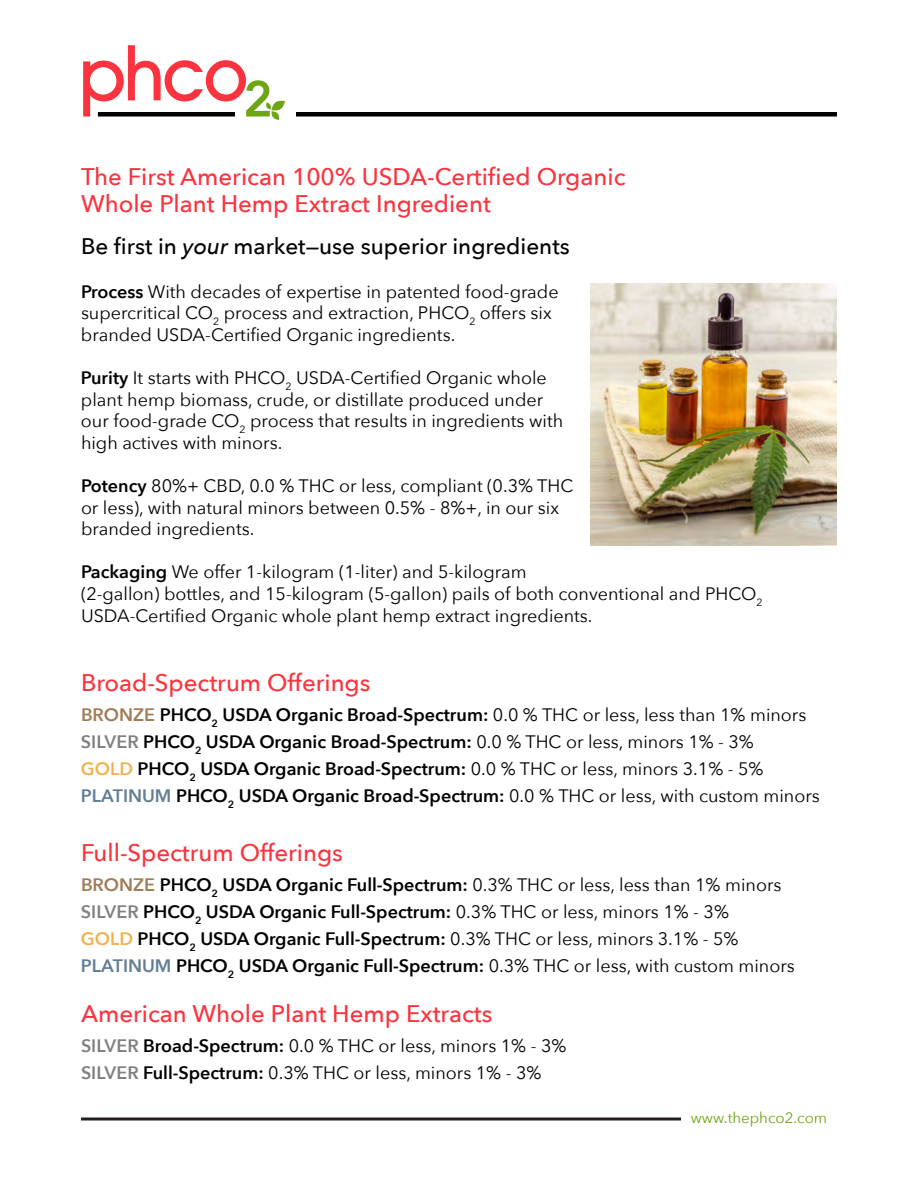
<style>
.page{position:relative;width:918px;height:1188px;background:#fff}
.page>*{position:absolute;margin:0;border:0;box-sizing:border-box;transform-origin:0 0}
.t1{font:500 24px/27px "Avenir Next";color:#fb333e}
.t2{font:500 22.5px "Avenir Next";color:#000}
.t3{font:18px/21.6px "Avenir Next";color:#000}
.t4{font:600 18px/27px "Avenir Next";color:#000}
.t5{font:15px "Avenir Next";color:#6ea516}
.s1{font-style:italic}
.s2{font-weight:600}
.s3{color:#a07d58}
.s4{font-weight:400}
.s5{color:#808080}
.s6{color:#f1b254}
.s7{color:#627e94}
.s8{font-weight:600;color:#808080}
</style>
<div class="page">
<div style="left:98px;top:112px;width:739px;height:5px;background:#000"></div>
<div style="left:235px;top:108px;width:61px;height:13px;background:#fff"></div>
<hr style="left:81px;top:1118px;width:600px;height:2px;background:#231f20">
<svg style="left:83px;top:45px;width:202px;height:75px"></svg>
<img style="left:590px;top:284px;width:247px;height:262px">
<h1 class="t1" style="left:81px;top:163px;width:546px">The First American 100% USDA-Certified Organic<br>Whole Plant Hemp Extract Ingredient</h1>
<p class="t2" style="left:81px;top:227px;width:490px">Be first in <span class="s1">your</span> market—use superior ingredients</p>
<p class="t3" style="left:81px;top:280px;width:479px"><span class="s2">Process</span> With decades of expertise in patented food-grade supercritical CO<sub>2</sub> process and extraction, PHCO<sub>2</sub> offers six branded USDA-Certified Organic ingredients.</p>
<p class="t3" style="left:81px;top:366px;width:484px"><span class="s2">Purity</span> It starts with PHCO<sub>2</sub> USDA-Certified Organic whole plant hemp biomass, crude, or distillate produced under our food-grade CO<sub>2</sub> process that results in ingredients with high actives with minors.</p>
<p class="t3" style="left:81px;top:474px;width:494px"><span class="s2">Potency</span> 80%+ CBD, 0.0 % THC or less, compliant (0.3% THC or less), with natural minors between 0.5% - 8%+, in our six branded ingredients.</p>
<p class="t3" style="left:81px;top:561px;width:683px"><span class="s2">Packaging</span> We offer 1-kilogram (1-liter) and 5-kilogram<br>(2-gallon) bottles, and 15-kilogram (5-gallon) pails of both conventional and PHCO<sub>2<br></sub>USDA-Certified Organic whole plant hemp extract ingredients.</p>
<h1 class="t1" style="left:81px;top:668px;width:291px">Broad-Spectrum Offerings</h1>
<p class="t4" style="left:81px;top:701px;width:740px"><span class="s3">BRONZE</span> PHCO<sub>2</sub> USDA Organic Broad-Spectrum: <span class="s4">0.0 % THC or less, less than 1% minors </span><span class="s5">SILVER</span> PHCO<sub>2</sub> USDA Organic Broad-Spectrum: <span class="s4">0.0 % THC or less, minors 1% - 3%<br></span><span class="s6">GOLD</span> PHCO<sub>2</sub> USDA Organic Broad-Spectrum: <span class="s4">0.0 % THC or less, minors 3.1% - 5% </span><span class="s7">PLATINUM</span> PHCO<sub>2</sub> USDA Organic Broad-Spectrum: <span class="s4">0.0 % THC or less, with custom minors</span></p>
<h1 class="t1" style="left:81px;top:838px;width:263px">Full-Spectrum Offerings</h1>
<p class="t4" style="left:81px;top:871px;width:715px"><span class="s3">BRONZE</span> PHCO<sub>2</sub> USDA Organic Full-Spectrum: <span class="s4">0.3% THC or less, less than 1% minors </span><span class="s5">SILVER</span> PHCO<sub>2</sub> USDA Organic Full-Spectrum: <span class="s4">0.3% THC or less, minors 1% - 3%<br></span><span class="s6">GOLD</span> PHCO<sub>2</sub> USDA Organic Full-Spectrum: <span class="s4">0.3% THC or less, minors 3.1% - 5% </span><span class="s7">PLATINUM</span> PHCO<sub>2</sub> USDA Organic Full-Spectrum: <span class="s4">0.3% THC or less, with custom minors</span></p>
<h1 class="t1" style="left:81px;top:1000px;width:413px">American Whole Plant Hemp Extracts</h1>
<p class="t3" style="left:81px;top:1032px;width:487px;line-height:27px"><span class="s8">SILVER</span> <span class="s2">Broad-Spectrum:</span> 0.0 % THC or less, minors 1% - 3%<br><span class="s8">SILVER</span> <span class="s2">Full-Spectrum:</span> 0.3% THC or less, minors 1% - 3%</p>
<p class="t5" style="left:691px;top:1105px;width:138px">www.thephco2.com</p>
</div>
